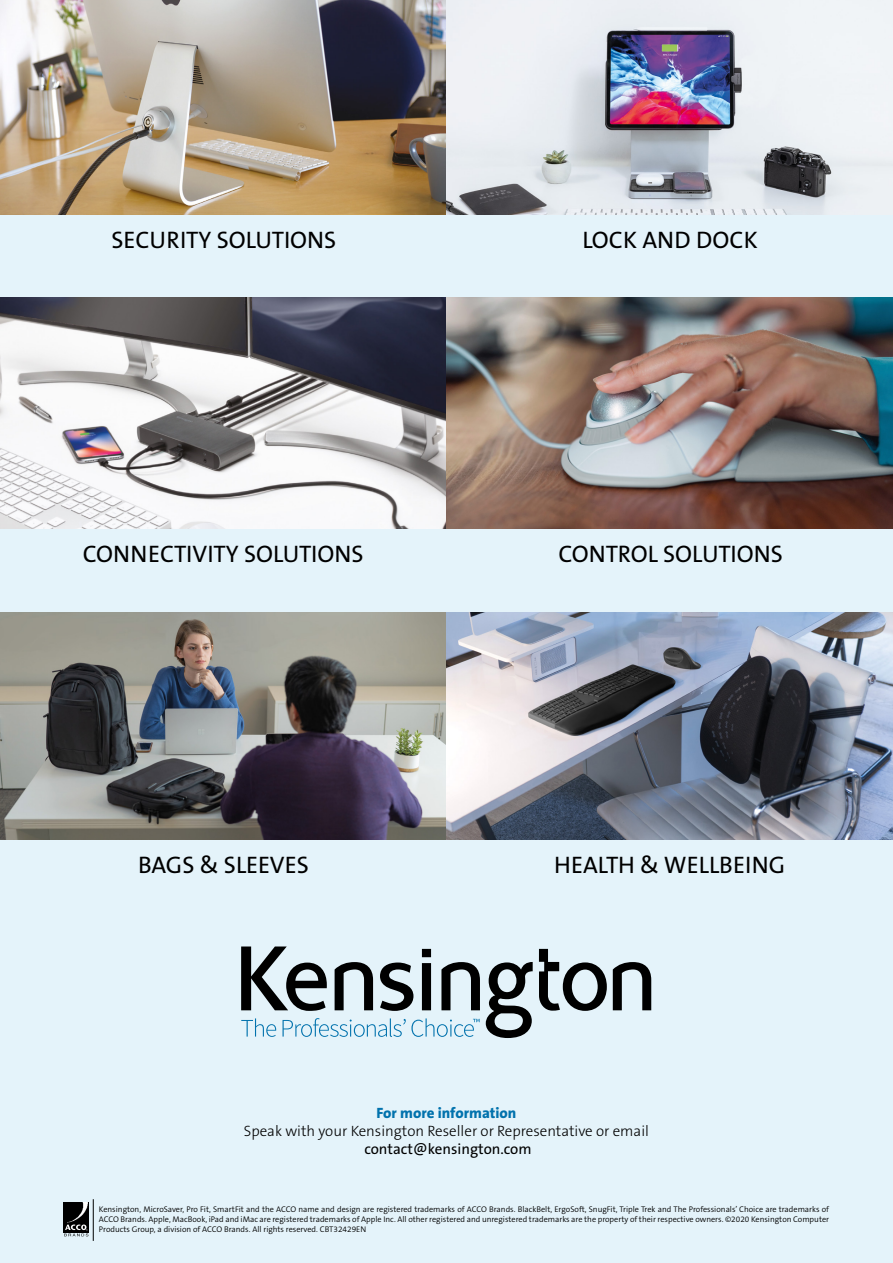
<style>
.page{position:relative;width:893px;height:1263px;background:#e4f3fa}
.page>*{position:absolute;margin:0;border:0;box-sizing:border-box;transform-origin:0 0}
.t1{font:24px "The Sans KENSINGTON5 Rg";color:#000}
.t2{font:15px "The Sans KENSINGTON3 Li";color:#000}
.t3{font:15px "The Sans KENSINGTON5 Rg";color:#000}
.t4{font:15px "The Sans KENSINGTON8 XB";color:#0172ad}
.t5{font:8.25px/9.9px "The Sans KENSINGTON4 SL";color:#000;text-align:justify}
</style>
<div class="page">
<img style="left:0;top:0;width:893px;height:214px">
<img style="left:0;top:298px;width:893px;height:231px">
<img style="left:0;top:612px;width:893px;height:227px">
<svg style="left:241px;top:946px;width:410px;height:92px"></svg>
<hr style="left:93px;top:1199px;width:1px;height:42px;background:#000">
<div style="left:64px;top:1202px;width:25px;height:30px;background:#000"></div>
<img style="left:67px;top:1202px;width:21px;height:21px">
<svg style="left:64px;top:1224px;width:24px;height:12px"></svg>
<h1 class="t1" style="left:111px;top:227px;width:226px">SECURITY SOLUTIONS</h1>
<h1 class="t1" style="left:582px;top:227px;width:177px">LOCK AND DOCK</h1>
<h1 class="t1" style="left:83px;top:541px;width:282px">CONNECTIVITY SOLUTIONS</h1>
<h1 class="t1" style="left:558px;top:541px;width:226px">CONTROL SOLUTIONS</h1>
<h1 class="t1" style="left:138px;top:852px;width:172px">BAGS &amp; SLEEVES</h1>
<h1 class="t1" style="left:554px;top:852px;width:233px">HEALTH &amp; WELLBEING</h1>
<h2 class="t4" style="left:376px;top:1105px;width:141px">For more information</h2>
<h2 class="t2" style="left:244px;top:1123px;width:407px">Speak with your Kensington Reseller or Representative or email</h2>
<h2 class="t3" style="left:364px;top:1141px;width:169px">contact@kensington.com</h2>
<p class="t5" style="left:99px;top:1204px;width:732px">Kensington, MicroSaver, Pro Fit, SmartFit and the ACCO name and design are registered trademarks of ACCO Brands. BlackBelt, ErgoSoft, SnugFit, Triple Trek and The Professionals’ Choice are trademarks of ACCO Brands. Apple, MacBook, iPad and iMac are registered trademarks of Apple Inc. All other registered and unregistered trademarks are the property of their respective owners. ©2020 Kensington Computer Products Group, a division of ACCO Brands. All rights reserved. CBT32429EN</p>
</div>
